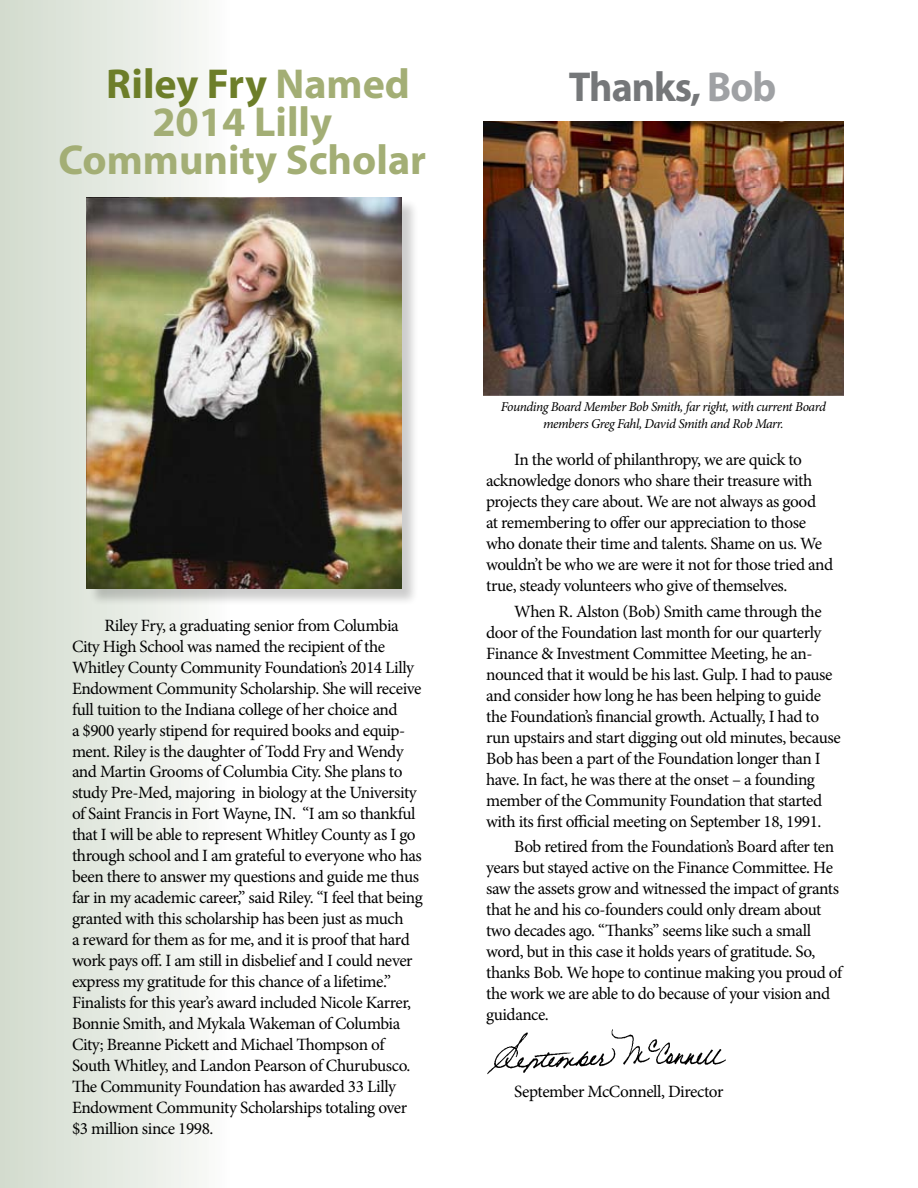
<style>
.page{position:relative;width:918px;height:1188px;background:#fff}
.page>*{position:absolute;margin:0;border:0;box-sizing:border-box;transform-origin:0 0}
.t1{font:700 42px "Myriad Pro";color:#a3ae75}
.t2{font:700 42px "Myriad Pro";color:#6d7e29}
.t3{font:700 42px "Myriad Pro";letter-spacing:-.025em;color:#757779;scale:.95 1}
.t4{font:17.25px/21px "Minion Pro";letter-spacing:-.025em;color:#000}
.t5{font:italic 13.5px/16.5px "Minion Pro";letter-spacing:-.035em;color:#000;text-align:center}
.s1{color:#a3ae75}
.s2{color:#9fa1a4}
</style>
<div class="page">
<svg style="left:0;top:0;width:402px;height:1188px"></svg>
<div style="left:88px;top:198px;width:337px;height:415px;background:#000;opacity:.2"></div>
<img style="left:87px;top:198px;width:314px;height:391px">
<img style="left:483px;top:121px;width:360px;height:275px">
<img style="left:487px;top:1029px;width:239px;height:46px">
<h1 class="t2" style="left:106px;top:56px;width:305px">Riley Fry <span class="s1">Named</span></h1>
<h1 class="t1" style="left:152px;top:94px;width:181px">2014 Lilly</h1>
<h1 class="t1" style="left:58px;top:132px;width:369px">Community Scholar</h1>
<h1 class="t3" style="left:569px;top:59px;width:220px">Thanks, <span class="s2">Bob</span></h1>
<p class="t4" style="left:72px;top:615px;width:352px;text-indent:32px">Riley Fry, a graduating senior from Columbia City High School was named the recipient of the Whitley County Community Foundation’s 2014 Lilly Endowment Community Scholarship. She will receive full tuition to the Indiana college of her choice and<br>a $900 yearly stipend for required books and equip&shy;ment. Riley is the daughter of Todd Fry and Wendy and Martin Grooms of Columbia City. She plans to study Pre-Med, majoring in biology at the University of Saint Francis in Fort Wayne, IN . “I am so thankful that I will be able to represent Whitley County as I go through school and I am grateful to everyone who has been there to answer my questions and guide me thus far in my academic career,” said Riley. “I feel that being granted with this scholarship has been just as much<br>a reward for them as for me, and it is proof that hard work pays off. I am still in disbelief and I could never express my gratitude for this chance of a lifetime.” Finalists for this year’s award included Nicole Karrer, Bonnie Smith, and Mykala Wakeman of Columbia City; Breanne Pickett and Michael Thompson of South Whitley, and Landon Pearson of Churubusco.<br>The Community Foundation has awarded 33 Lilly Endowment Community Scholarships totaling over $3 million since 1998.</p>
<p class="t5" style="left:501px;top:399px;width:327px">Founding Board Member Bob Smith, far right, with current Board members Greg Fahl, David Smith and Rob Marr.</p>
<p class="t4" style="left:486px;top:449px;width:349px;text-indent:28px">In the world of philanthropy, we are quick to acknowledge donors who share their treasure with projects they care about. We are not always as good<br>at remembering to offer our appreciation to those who donate their time and talents. Shame on us. We wouldn’t be who we are were it not for those tried and true, steady volunteers who give of themselves.</p>
<p class="t4" style="left:486px;top:601px;width:356px;text-indent:28px">When R. Alston (Bob) Smith came through the door of the Foundation last month for our quarterly Finance &amp; Investment Committee Meeting, he an&shy;nounced that it would be his last. Gulp. I had to pause and consider how long he has been helping to guide the Foundation’s financial growth. Actually, I had to run upstairs and start digging out old minutes, because Bob has been a part of the Foundation longer than I have. In fact, he was there at the onset – a founding member of the Community Foundation that started with its first official meeting on September 18, 1991.</p>
<p class="t4" style="left:486px;top:836px;width:358px;text-indent:28px">Bob retired from the Foundation’s Board after ten years but stayed active on the Finance Committee. He saw the assets grow and witnessed the impact of grants that he and his co-founders could only dream about two decades ago. “Thanks” seems like such a small word, but in this case it holds years of gratitude. So, thanks Bob. We hope to continue making you proud of the work we are able to do because of your vision and guidance.</p>
<p class="t4" style="left:514px;top:1082px;width:211px">September McConnell, Director</p>
</div>
